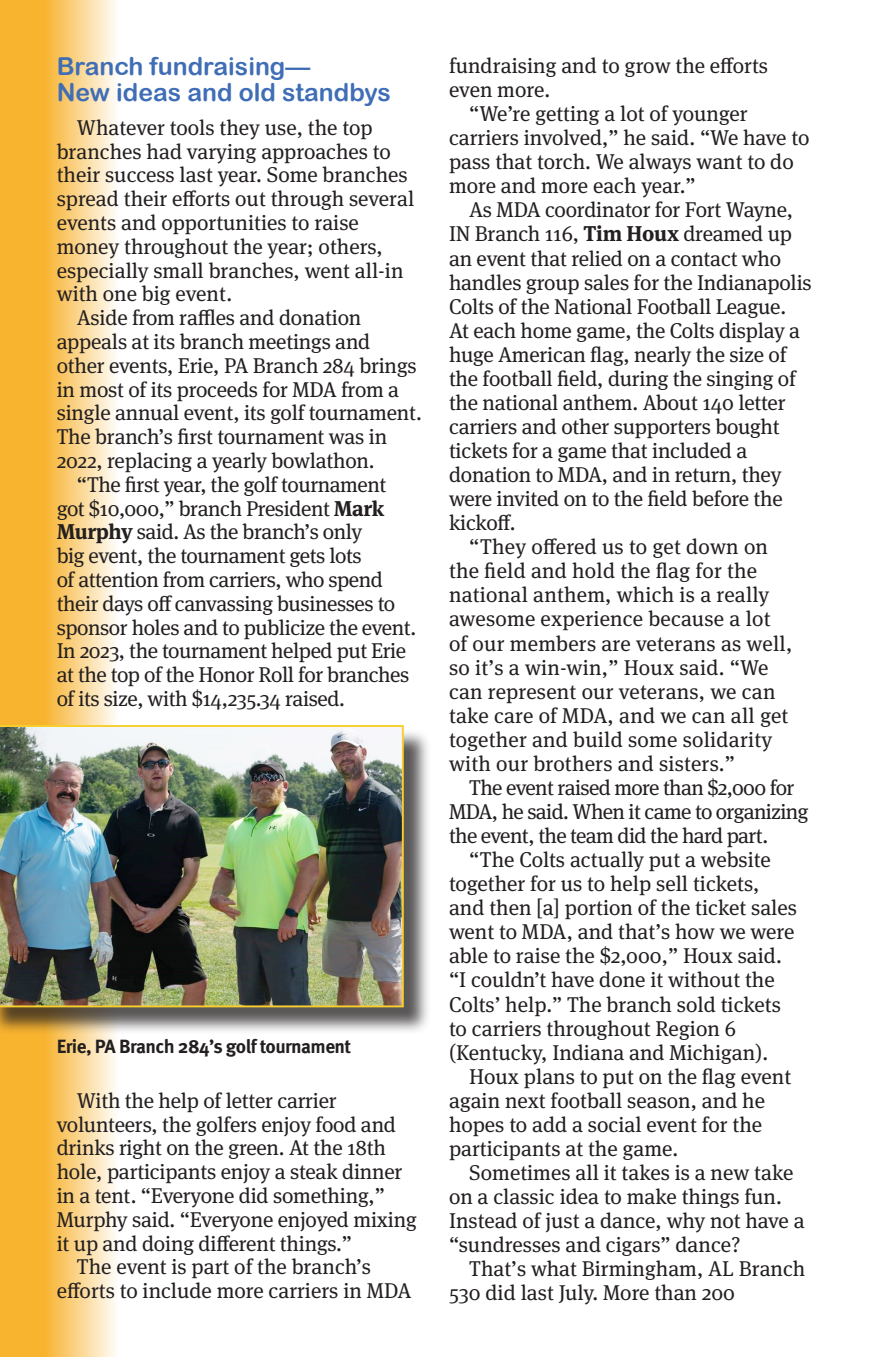
<style>
.page{position:relative;width:871px;height:1357px;background:#fff}
.page>*{position:absolute;margin:0;border:0;box-sizing:border-box;transform-origin:0 0}
.Paragraph_Style_1{font:24.75px/26.1px "Arial Rounded MT Bold";color:#406eb6}
.News_body_text{font:21.38px/24.1px "Meta Serif Pro";letter-spacing:-.01em;color:#231f20}
.News_body_text-2{font:21.38px/24.1px "Meta Serif Pro";letter-spacing:.01em;color:#231f20}
.News_body_text-3{font:21.38px/24.1px "Meta Serif Pro";letter-spacing:-.03em;color:#231f20}
.News_body_text-4{font:700 19.12px "Meta Pro";letter-spacing:-.03em;color:#231f20}
.s1{font-weight:700}
</style>
<div class="page">
<div style="left:44px;top:0;width:74px;height:1357px;background:linear-gradient(to right,#f8b32f,#fefcf8)"></div>
<div style="left:0;top:0;width:46px;height:1357px;background:#f8b32f"></div>
<div style="left:0;top:728px;width:432px;height:307px;background:#231f20;opacity:.75"></div>
<img style="left:0;top:725px;width:404px;height:282px">
<p class="Paragraph_Style_1" style="left:57px;top:53px;width:336px">Branch fundraising—<br>New ideas and old standbys</p>
<p class="News_body_text" style="left:57px;top:114px;width:359px;text-indent:20px">Whatever tools they use, the top branches had varying approaches to their success last year. Some branches spread their efforts out through several events and opportunities to raise money throughout the year; others, especially small branches, went all-in with one big event.</p>
<p class="News_body_text" style="left:57px;top:305px;width:367px;text-indent:20px">Aside from raffles and donation appeals at its branch meetings and other events, Erie, PA Branch 284 brings in most of its proceeds for MDA from a single annual event, its golf tournament.<br>The branch’s first tournament was in 2022, replacing a yearly bowlathon.</p>
<p class="News_body_text" style="left:57px;top:471px;width:361px;text-indent:20px">“The first year, the golf tournament got $10,000,” branch President <span class="s1">Mark Murphy</span> said. As the branch’s only<br>big event, the tournament gets lots<br>of attention from carriers, who spend their days off canvassing businesses to sponsor holes and to publicize the event.<br>In 2023, the tournament helped put Erie at the top of the Honor Roll for branches of its size, with $14,235.34 raised.</p>
<p class="News_body_text-4" style="left:57px;top:1031px;width:296px">Erie, PA Branch 284’s golf tournament</p>
<p class="News_body_text" style="left:57px;top:1087px;width:362px;text-indent:20px">With the help of letter carrier volunteers, the golfers enjoy food and drinks right on the green. At the 18th hole, participants enjoy a steak dinner in a tent. “Everyone did something,” Murphy said. “Everyone enjoyed mixing it up and doing different things.”</p>
<p class="News_body_text" style="left:57px;top:1254px;width:356px;text-indent:20px">The event is part of the branch’s efforts to include more carriers in MDA</p>
<p class="News_body_text" style="left:449px;top:52px;width:321px">fundraising and to grow the efforts even more.</p>
<p class="News_body_text" style="left:449px;top:101px;width:362px;text-indent:20px">“We’re getting a lot of younger carriers involved,” he said. “We have to pass that torch. We always want to do more and more each year.”</p>
<p class="News_body_text" style="left:449px;top:197px;width:364px;text-indent:20px">As MDA coordinator for Fort Wayne, IN Branch 116, <span class="s1">Tim Houx</span> dreamed up an event that relied on a contact who handles group sales for the Indianapolis Colts of the National Football League.<br>At each home game, the Colts display a huge American flag, nearly the size of the football field, during the singing of the national anthem. About 140 letter carriers and other supporters bought tickets for a game that included a donation to MDA, and in return, they were invited on to the field before the kickoff.</p>
<p class="News_body_text-2" style="left:449px;top:534px;width:345px;text-indent:20px">“They offered us to get down on the field and hold the flag for the national anthem, which is a really awesome experience because a lot of our members are veterans as well, so it’s a win-win,” Houx said. “We can represent our veterans, we can take care of MDA, and we can all get together and build some solidarity with our brothers and sisters.”</p>
<p class="News_body_text-3" style="left:449px;top:774px;width:361px;text-indent:20px">The event raised more than $2,000 for<br>MDA, he said. When it came to organizing the event, the team did the hard part.</p>
<p class="News_body_text" style="left:449px;top:846px;width:350px;text-indent:20px">“The Colts actually put a website together for us to help sell tickets, and then [a] portion of the ticket sales went to MDA, and that’s how we were able to raise the $2,000,” Houx said. “I couldn’t have done it without the Colts’ help.” The branch sold tickets to carriers throughout Region 6 (Kentucky, Indiana and Michigan).</p>
<p class="News_body_text" style="left:449px;top:1063px;width:344px;text-indent:20px">Houx plans to put on the flag event again next football season, and he hopes to add a social event for the participants at the game.</p>
<p class="News_body_text" style="left:449px;top:1159px;width:357px;text-indent:20px">Sometimes all it takes is a new take on a classic idea to make things fun.<br>Instead of just a dance, why not have a “sundresses and cigars” dance?</p>
<p class="News_body_text" style="left:449px;top:1255px;width:358px;text-indent:20px">That’s what Birmingham, AL Branch<br>530 did last July. More than 200</p>
</div>
